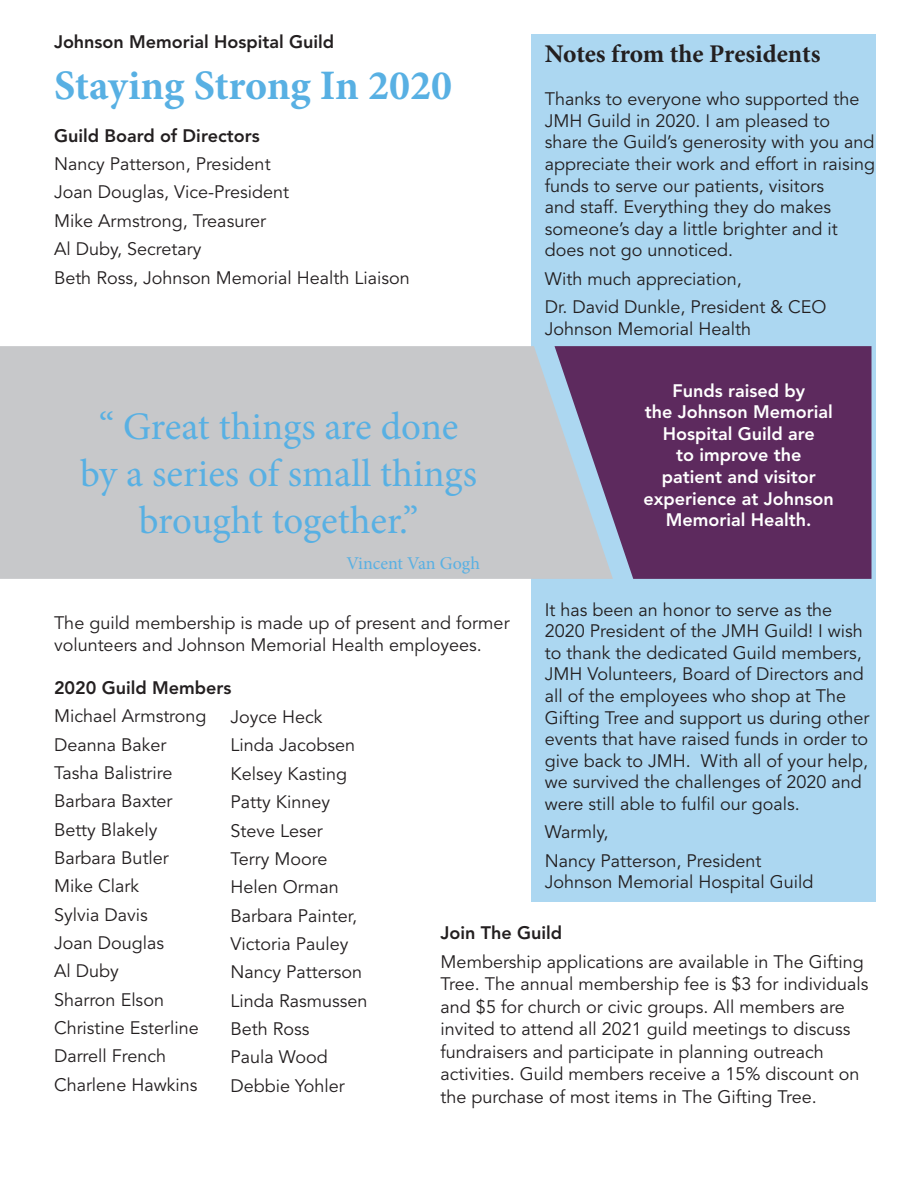
<style>
.page{position:relative;width:918px;height:1188px;background:#fff}
.page>*{position:absolute;margin:0;border:0;box-sizing:border-box;transform-origin:0 0}
.t1{font:700 42px "Minion Pro";letter-spacing:-.01em;color:#58b0e3}
.t2{font:39px "Minion Pro";color:#58b0e3}
.t3{font:700 25.5px "Minion Pro";letter-spacing:-.005em;color:#231f20}
.t4{font:18px/21.6px "Avenir LT Std";color:#231f20}
.t5{font:800 18px/21.6px "Avenir LT Std";color:#fff;text-align:center}
.t6{font:800 18px "Avenir LT Std";color:#231f20}
.t7{font:18px "Minion Pro";color:#58b0e3}
</style>
<div class="page">
<div style="left:531px;top:35px;width:345px;height:867px;background:#acd7f1"></div>
<div style="left:613px;top:346px;width:259px;height:233px;background:#5d2a5e"></div>
<div style="left:0;top:346px;width:613px;height:233px;background:#c7c8ca"></div>
<p class="t6" style="left:54px;top:31px;width:282px">Johnson Memorial Hospital Guild</p>
<p class="t1" style="left:54px;top:56px;width:400px">Staying Strong In 2020</p>
<p class="t6" style="left:54px;top:125px;width:207px">Guild Board of Directors</p>
<p class="t4" style="left:54px;top:154px;width:218px">Nancy Patterson, President</p>
<p class="t4" style="left:54px;top:182px;width:237px">Joan Douglas, Vice-President</p>
<p class="t4" style="left:54px;top:210px;width:213px">Mike Armstrong, Treasurer</p>
<p class="t4" style="left:54px;top:239px;width:149px">Al Duby, Secretary</p>
<p class="t4" style="left:54px;top:267px;width:357px">Beth Ross, Johnson Memorial Health Liaison</p>
<p class="t2" style="left:99px;top:401px;width:361px">“ Great things are done</p>
<p class="t2" style="left:80px;top:448px;width:399px">by a series of small things</p>
<p class="t2" style="left:139px;top:494px;width:281px">brought together.”</p>
<p class="t7" style="left:346px;top:551px;width:135px">Vincent Van Gogh</p>
<p class="t3" style="left:545px;top:36px;width:277px">Notes from the Presidents</p>
<p class="t4" style="left:545px;top:89px;width:332px">Thanks to everyone who supported the JMH Guild in 2020. I am pleased to share the Guild’s generosity with you and appreciate their work and effort in raising funds to serve our patients, visitors<br>and staff. Everything they do makes someone’s day a little brighter and it does not go unnoticed.</p>
<p class="t4" style="left:545px;top:268px;width:199px">With much appreciation,</p>
<p class="t4" style="left:545px;top:297px;width:283px">Dr. David Dunkle, President &amp; CEO<br>Johnson Memorial Health</p>
<p class="t5" style="left:672px;top:380px;width:134px">Funds raised by</p>
<p class="t5" style="left:645px;top:401px;width:189px">the Johnson Memorial<br>Hospital Guild are</p>
<p class="t5" style="left:676px;top:444px;width:127px">to improve the</p>
<p class="t5" style="left:644px;top:466px;width:192px">patient and visitor experience at Johnson<br>Memorial Health.</p>
<p class="t4" style="left:545px;top:599px;width:326px">It has been an honor to serve as the 2020 President of the JMH Guild! I wish to thank the dedicated Guild members, JMH Volunteers, Board of Directors and all of the employees who shop at The Gifting Tree and support us during other events that have raised funds in order to give back to JMH. With all of your help, we survived the challenges of 2020 and were still able to fulfil our goals.</p>
<p class="t4" style="left:545px;top:822px;width:65px">Warmly,</p>
<p class="t4" style="left:545px;top:850px;width:218px">Nancy Patterson, President</p>
<p class="t4" style="left:545px;top:872px;width:270px">Johnson Memorial Hospital Guild</p>
<p class="t4" style="left:54px;top:613px;width:457px">The guild membership is made up of present and former volunteers and Johnson Memorial Health employees.</p>
<p class="t6" style="left:54px;top:677px;width:179px">2020 Guild Members</p>
<p class="t4" style="left:54px;top:706px;width:154px">Michael Armstrong</p>
<p class="t4" style="left:54px;top:734px;width:114px">Deanna Baker</p>
<p class="t4" style="left:54px;top:762px;width:120px">Tasha Balistrire</p>
<p class="t4" style="left:54px;top:791px;width:120px">Barbara Baxter</p>
<p class="t4" style="left:54px;top:819px;width:105px">Betty Blakely</p>
<p class="t4" style="left:54px;top:848px;width:116px">Barbara Butler</p>
<p class="t4" style="left:54px;top:876px;width:87px">Mike Clark</p>
<p class="t4" style="left:54px;top:904px;width:95px">Sylvia Davis</p>
<p class="t4" style="left:54px;top:933px;width:112px">Joan Douglas</p>
<p class="t4" style="left:54px;top:961px;width:66px">Al Duby</p>
<p class="t4" style="left:54px;top:989px;width:112px">Sharron Elson</p>
<p class="t4" style="left:54px;top:1018px;width:146px">Christine Esterline</p>
<p class="t4" style="left:54px;top:1046px;width:114px">Darrell French</p>
<p class="t4" style="left:54px;top:1074px;width:145px">Charlene Hawkins</p>
<p class="t4" style="left:231px;top:707px;width:94px">Joyce Heck</p>
<p class="t4" style="left:231px;top:735px;width:126px">Linda Jacobsen</p>
<p class="t4" style="left:231px;top:763px;width:118px">Kelsey Kasting</p>
<p class="t4" style="left:231px;top:792px;width:101px">Patty Kinney</p>
<p class="t4" style="left:231px;top:820px;width:94px">Steve Leser</p>
<p class="t4" style="left:231px;top:848px;width:99px">Terry Moore</p>
<p class="t4" style="left:231px;top:877px;width:110px">Helen Orman</p>
<p class="t4" style="left:231px;top:905px;width:128px">Barbara Painter,</p>
<p class="t4" style="left:231px;top:933px;width:120px">Victoria Pauley</p>
<p class="t4" style="left:231px;top:962px;width:133px">Nancy Patterson</p>
<p class="t4" style="left:231px;top:990px;width:139px">Linda Rasmussen</p>
<p class="t4" style="left:231px;top:1018px;width:81px">Beth Ross</p>
<p class="t4" style="left:231px;top:1047px;width:99px">Paula Wood</p>
<p class="t4" style="left:231px;top:1075px;width:116px">Debbie Yohler</p>
<p class="t6" style="left:441px;top:922px;width:123px">Join The Guild</p>
<p class="t4" style="left:441px;top:951px;width:429px;line-height:22.5px">Membership applications are available in The Gifting Tree. The annual membership fee is $3 for individuals and $5 for church or civic groups. All members are invited to attend all 2021 guild meetings to discuss fundraisers and participate in planning outreach activities. Guild members receive a 15% discount on the purchase of most items in The Gifting Tree.</p>
</div>
